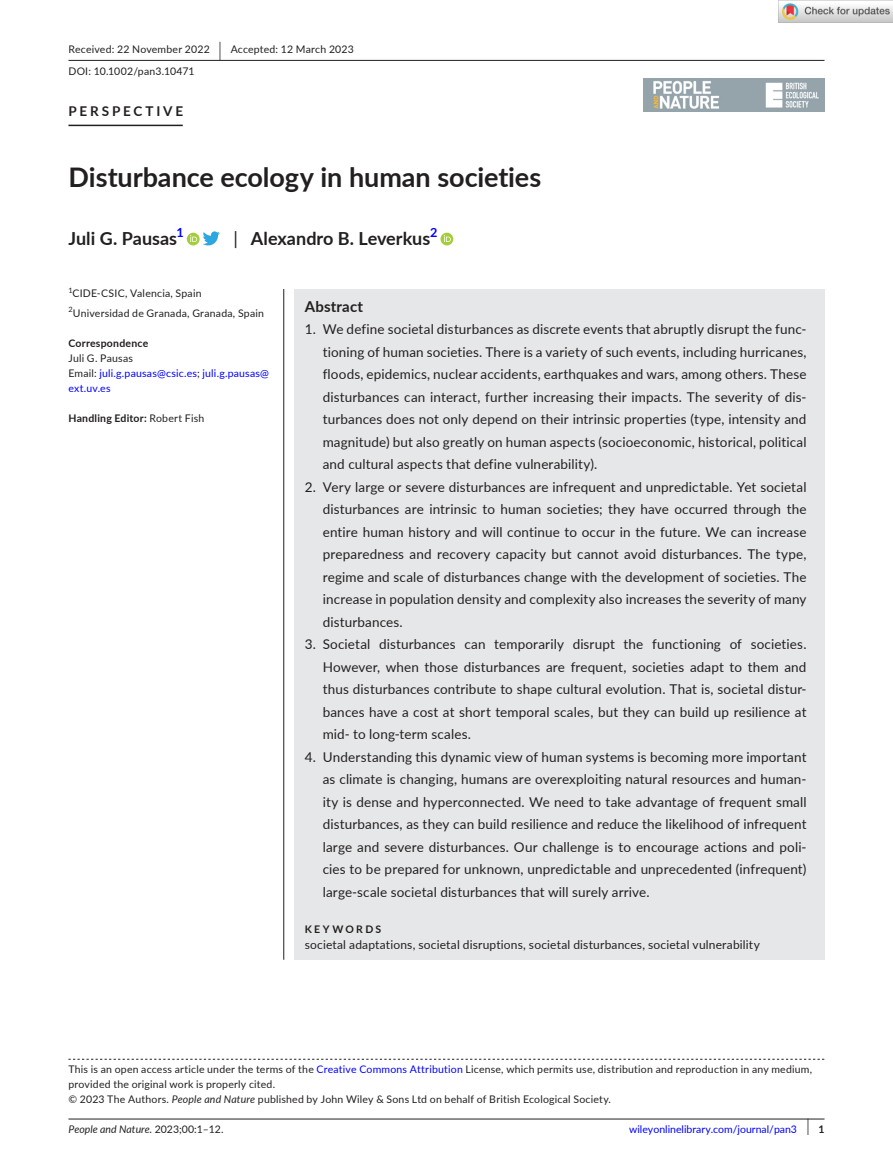
<style>
.page{position:relative;width:893px;height:1174px;background:#fff}
.page>*{position:absolute;margin:0;border:0;box-sizing:border-box;transform-origin:0 0}
.t1{font:700 27px "Lato";letter-spacing:-.005em;color:#231f20}
.t2{font:700 18px "Lato";color:#231f20}
.t3{font:700 15px "Lato";letter-spacing:.015em;color:#231f20}
.t4{font:13.5px/22.5px "Lato";letter-spacing:.01em;color:#231f20;text-align:justify}
.t5{font:700 13.5px "Lato";letter-spacing:.21em;color:#231f20}
.t6{font:700 12.6px "Lato";color:#00f}
.t7{font:12px "Lato";letter-spacing:.015em;color:#231f20}
.t8{font:10.5px/15px "Lato";letter-spacing:.02em;color:#231f20}
.t9{font:10.5px/15px "Lato";letter-spacing:.015em;color:#00f}
.t10{font:700 10.5px "Lato";letter-spacing:.02em;color:#231f20}
.t11{font:italic 10.5px "Lato";color:#231f20}
.t12{font:700 10.5px "Lato";letter-spacing:.22em;color:#231f20}
.t13{font:7.35px "Lato";color:#231f20}
.s1{font-size:19.65px}
.s2{font-weight:400}
.s3{color:#231f20}
.s4{color:#00f}
.s5{font-style:italic}
.s6{font-style:normal}
.s7{font-size:17.4px;color:#231f20}
.s8{font-weight:700;color:#231f20}
</style>
<div class="page">
<hr style="left:68px;top:1118px;width:756px;height:1px;background:#231f20">
<img style="left:644px;top:79px;width:180px;height:33px">
<hr style="left:68px;top:60px;width:756px;height:1px;background:#231f20">
<hr style="left:68px;top:125px;width:115px;height:1px;background:#231f20">
<svg style="left:187px;top:233px;width:13px;height:12px"></svg>
<svg style="left:190px;top:235px;width:7px;height:7px"></svg>
<svg style="left:203px;top:231px;width:17px;height:14px"></svg>
<div style="left:440px;top:233px;width:13px;height:12px;background:#a5cd39;border-radius:50%"></div>
<svg style="left:444px;top:235px;width:7px;height:7px"></svg>
<svg style="left:68px;top:1058px;width:756px;height:1px"></svg>
<div style="left:294px;top:289px;width:530px;height:670px;background:#e6e7e9"></div>
<hr style="left:283px;top:289px;width:1px;height:670px;background:#231f20">
<img style="left:779px;top:0;width:114px;height:23px">
<p class="t8" style="left:68px;top:38px;width:287px;line-height:21.8px">Received: 22 November 2022 <span class="s1">|</span> Accepted: 12 March 2023<br>DOI: 10.1002/pan3.10471</p>
<p class="t5" style="left:68px;top:101px;width:116px">PERSPECTIVE</p>
<h1 class="t1" style="left:68px;top:157px;width:474px">Disturbance ecology in human societies</h1>
<h2 class="t2" style="left:68px;top:226px;width:110px">Juli G. Pausas</h2>
<p class="t6" style="left:177px;top:223px;width:9px">1</p>
<h2 class="t2" style="left:233px;top:226px;width:198px"><span class="s2">|</span> Alexandro B. Leverkus</h2>
<p class="t6" style="left:430px;top:223px;width:9px">2</p>
<p class="t13" style="left:68px;top:285px;width:6px">1</p>
<p class="t8" style="left:73px;top:286px;width:130px">CIDE-CSIC, Valencia, Spain</p>
<p class="t13" style="left:68px;top:304px;width:6px">2</p>
<p class="t8" style="left:73px;top:305px;width:193px">Universidad de Granada, Granada, Spain</p>
<p class="t10" style="left:68px;top:335px;width:81px">Correspondence</p>
<p class="t9" style="left:68px;top:350px;width:202px"><span class="s3">Juli G. Pausas<br>Email:</span> juli.g.pausas@csic.es<span class="s3">;</span> juli.g.pausas@ ext.uv.es</p>
<p class="t10" style="left:68px;top:410px;width:137px">Handling Editor: <span class="s2">Robert Fish</span></p>
<p class="t3" style="left:305px;top:295px;width:60px">Abstract</p>
<p class="t4" style="left:323px;top:317px;width:485px;text-indent:-18px">1. We define societal disturbances as discrete events that abruptly disrupt the func&shy;tioning of human societies. There is a variety of such events, including hurricanes, floods, epidemics, nuclear accidents, earthquakes and wars, among others. These disturbances can interact, further increasing their impacts. The severity of dis&shy;turbances does not only depend on their intrinsic properties (type, intensity and magnitude) but also greatly on human aspects (socioeconomic, historical, political and cultural aspects that define vulnerability).</p>
<p class="t4" style="left:323px;top:475px;width:485px;text-indent:-18px">2. Very large or severe disturbances are infrequent and unpredictable. Yet societal disturbances are intrinsic to human societies; they have occurred through the entire human history and will continue to occur in the future. We can increase preparedness and recovery capacity but cannot avoid disturbances. The type, regime and scale of disturbances change with the development of societies. The increase in population density and complexity also increases the severity of many disturbances.</p>
<p class="t4" style="left:323px;top:632px;width:485px;text-indent:-18px">3. Societal disturbances can temporarily disrupt the functioning of societies.<br>However, when those disturbances are frequent, societies adapt to them and thus disturbances contribute to shape cultural evolution. That is, societal distur&shy;bances have a cost at short temporal scales, but they can build up resilience at mid- to long-term scales.</p>
<p class="t4" style="left:323px;top:745px;width:485px;text-indent:-18px">4. Understanding this dynamic view of human systems is becoming more important as climate is changing, humans are overexploiting natural resources and human&shy;ity is dense and hyperconnected. We need to take advantage of frequent small disturbances, as they can build resilience and reduce the likelihood of infrequent large and severe disturbances. Our challenge is to encourage actions and poli&shy;cies to be prepared for unknown, unpredictable and unprecedented (infrequent) large-scale societal disturbances that will surely arrive.</p>
<p class="t12" style="left:305px;top:921px;width:78px">KEYWORDS</p>
<p class="t7" style="left:305px;top:936px;width:457px">societal adaptations, societal disruptions, societal disturbances, societal vulnerability</p>
<p class="t8" style="left:68px;top:1061px;width:745px">This is an open access article under the terms of the <span class="s4">Creative Commons Attribution</span> License, which permits use, distribution and reproduction in any medium, provided the original work is properly cited.<br>© 2023 The Authors. <span class="s5">People and Nature</span> published by John Wiley &amp; Sons Ltd on behalf of British Ecological Society.</p>
<p class="t11" style="left:68px;top:1121px;width:157px">People and Nature. <span class="s6">2023;00:1–12.</span></p>
<p class="t9" style="left:629px;top:1121px;width:197px">wileyonlinelibrary.com/journal/pan3 <span class="s7">|</span> <span class="s8">1</span></p>
</div>
